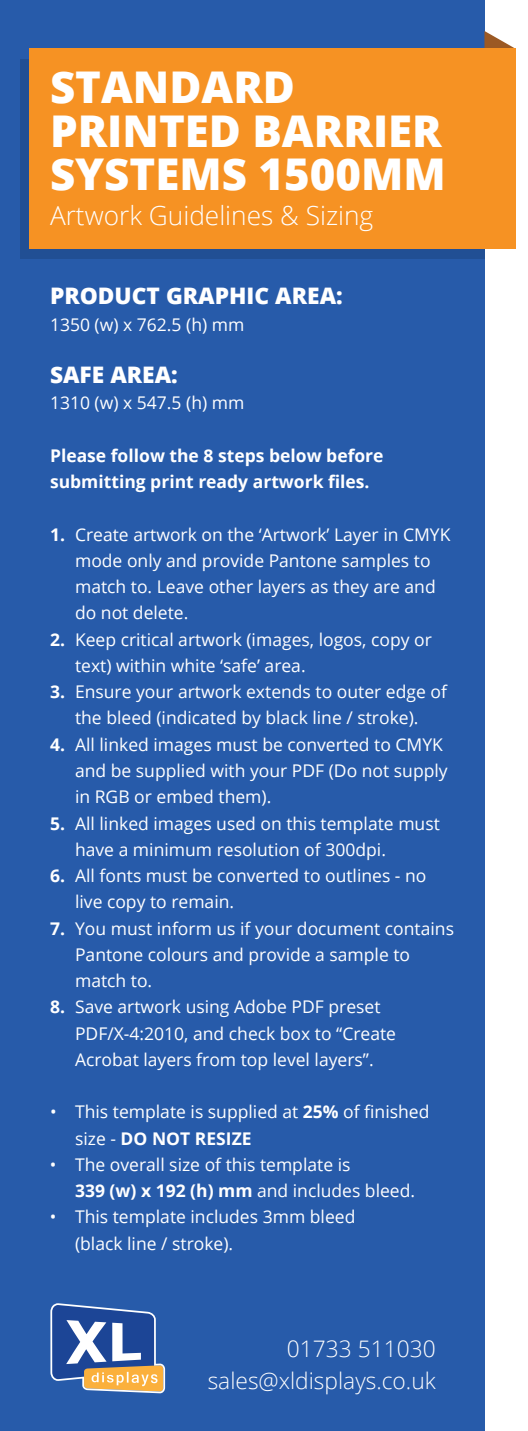
<style>
.page{position:relative;width:528px;height:1431px;background:#fff}
.page>*{position:absolute;margin:0;border:0;box-sizing:border-box;transform-origin:0 0}
.t1{font:800 43.75px/43.8px "Open Sans";color:#fff}
.t2{font:300 26.25px "Open Sans";color:#fff}
.t3{font:300 22.75px/32px "Open Sans";color:#fff;text-align:right}
.t4{font:800 22.75px "Open Sans";color:#fff}
.t5{font:17.5px/26.2px "Open Sans";color:#fff}
.t6{font:700 17.5px/26.2px "Open Sans";color:#fff}
.s1{font-weight:700}
</style>
<div class="page">
<div style="left:0;top:0;width:484px;height:1430px;background:#275baa"></div>
<div style="left:20px;top:60px;width:464px;height:199px;background:#214f94"></div>
<svg style="left:484px;top:31px;width:31px;height:18px"></svg>
<div style="left:29px;top:49px;width:486px;height:200px;background:#f69223"></div>
<svg style="left:50px;top:1303px;width:115px;height:90px"></svg>
<h1 class="t1" style="left:50px;top:63px;width:397px">STANDARD<br>PRINTED BARRIER<br>SYSTEMS 1500MM</h1>
<h2 class="t2" style="left:50px;top:198px;width:325px">Artwork Guidelines &amp; Sizing</h2>
<h3 class="t4" style="left:50px;top:279px;width:294px">PRODUCT GRAPHIC AREA:</h3>
<p class="t5" style="left:50px;top:310px;width:196px">1350 (w) x 762.5 (h) mm</p>
<h3 class="t4" style="left:50px;top:357px;width:129px">SAFE AREA:</h3>
<p class="t5" style="left:50px;top:389px;width:196px">1310 (w) x 547.5 (h) mm</p>
<p class="t6" style="left:50px;top:442px;width:335px">Please follow the 8 steps below before submitting print ready artwork files.</p>
<p class="t5" style="left:75px;top:520px;width:377px;text-indent:-25px"><span class="s1">1.</span> Create artwork on the ‘Artwork’ Layer in CMYK mode only and provide Pantone samples to match to. Leave other layers as they are and do not delete.</p>
<p class="t5" style="left:75px;top:625px;width:358px;text-indent:-25px"><span class="s1">2.</span> Keep critical artwork (images, logos, copy or text) within white ‘safe’ area.</p>
<p class="t5" style="left:50px;top:678px;width:398px;text-align:center"><span class="s1">3.</span> Ensure your artwork extends to outer edge of the bleed (indicated by black line / stroke).</p>
<p class="t5" style="left:75px;top:730px;width:374px;text-indent:-25px"><span class="s1">4.</span> All linked images must be converted to CMYK and be supplied with your PDF (Do not supply in RGB or embed them).</p>
<p class="t5" style="left:75px;top:809px;width:366px;text-indent:-25px"><span class="s1">5.</span> All linked images used on this template must have a minimum resolution of 300dpi.</p>
<p class="t5" style="left:75px;top:862px;width:353px;text-indent:-25px"><span class="s1">6.</span> All fonts must be converted to outlines - no live copy to remain.</p>
<p class="t5" style="left:75px;top:914px;width:380px;text-indent:-25px"><span class="s1">7.</span> You must inform us if your document contains<br>Pantone colours and provide a sample to match to.</p>
<p class="t5" style="left:75px;top:993px;width:322px;text-indent:-25px"><span class="s1">8.</span> Save artwork using Adobe PDF preset<br>PDF/X-4:2010, and check box to “Create<br>Acrobat layers from top level layers”.</p>
<p class="t5" style="left:75px;top:1098px;width:356px;text-indent:-25px">• This template is supplied at <span class="s1">25%</span> of finished size - <span class="s1">DO NOT RESIZE</span></p>
<p class="t5" style="left:75px;top:1150px;width:341px;text-indent:-25px">• The overall size of this template is<br><span class="s1">339 (w) x 192 (h) mm</span> and includes bleed.</p>
<p class="t5" style="left:75px;top:1203px;width:282px;text-indent:-25px">• This template includes 3mm bleed (black line / stroke).</p>
<h3 class="t3" style="left:208px;top:1332px;width:230px">01733 511030 sales@xldisplays.co.uk</h3>
</div>
